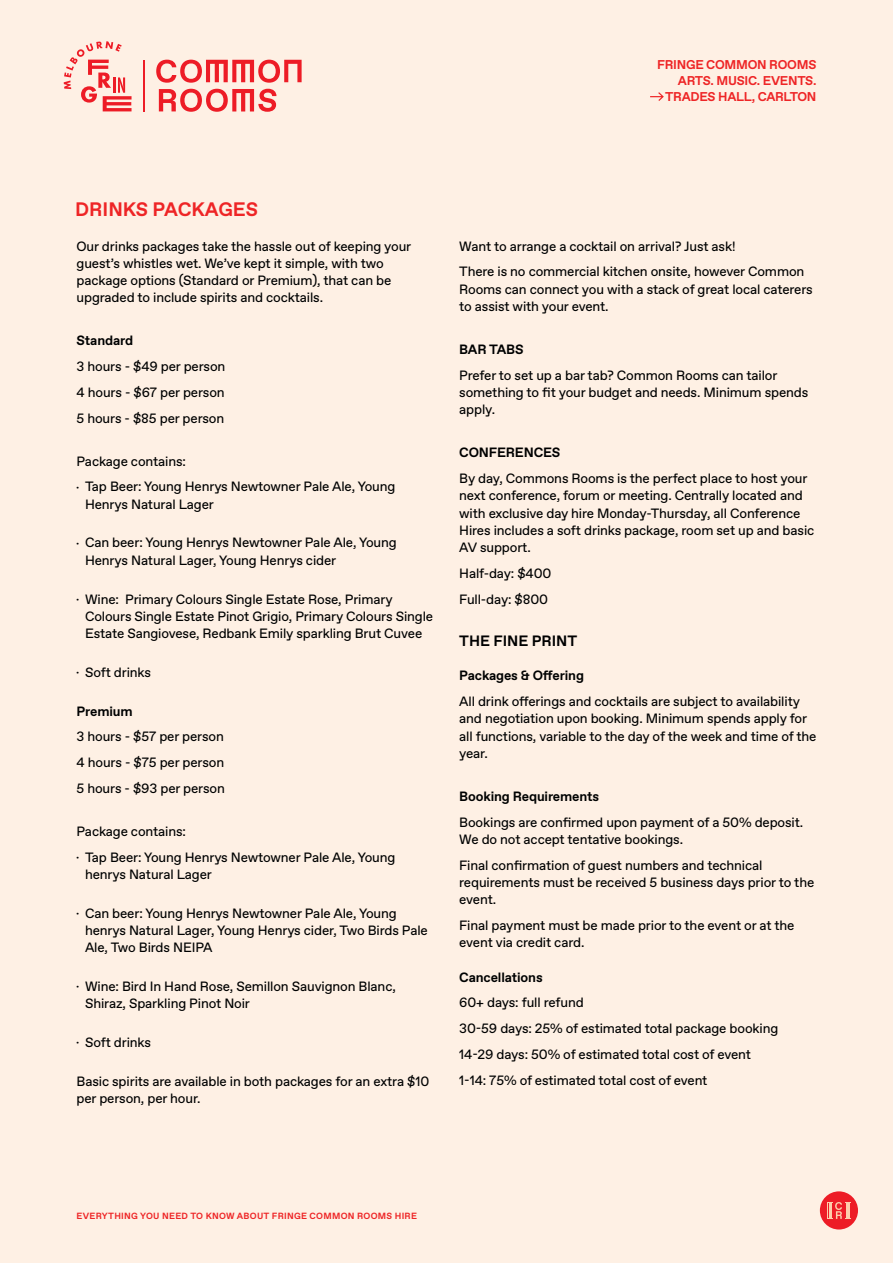
<style>
.page{position:relative;width:893px;height:1263px;background:#fef0e4}
.page>*{position:absolute;margin:0;border:0;box-sizing:border-box;transform-origin:0 0}
.t1{font:700 19.5px "Favorit Std";color:#ee2526}
.t2{font:700 15px "Favorit Std";color:#000}
.t3{font:13.5px/17.2px "Favorit Std";letter-spacing:-.01em;color:#000101}
.t4{font:700 13.5px "Favorit Std";letter-spacing:-.01em;color:#000101}
.t5{font:700 13.5px "Favorit Std";letter-spacing:-.01em;color:#000}
.t6{font:700 12.75px/15.8px "Favorit Std";letter-spacing:-.02em;color:#ee2526;text-align:right}
.t7{font:700 9px "Favorit Std";letter-spacing:.03em;color:#ee2526}
.s1{font-family:"Myriad Pro";font-size:9px}
</style>
<div class="page">
<svg style="left:650px;top:92px;width:14px;height:9px"></svg>
<hr style="left:143px;top:60px;width:2px;height:51px;background:#ed1c26">
<svg style="left:159px;top:89px;width:117px;height:23px"></svg>
<svg style="left:156px;top:60px;width:146px;height:23px"></svg>
<svg style="left:64px;top:41px;width:68px;height:70px"></svg>
<div style="left:820px;top:1191px;width:38px;height:38px;background:#ed1c26;border-radius:50%"></div>
<svg style="left:827px;top:1202px;width:24px;height:17px"></svg>
<p class="t6" style="left:657px;top:57px;width:161px">FRINGE COMMON ROOMS<br>ARTS. MUSIC. EVENTS.<br>TRADES HALL, CARLTON</p>
<h1 class="t1" style="left:75px;top:197px;width:185px">DRINKS PACKAGES</h1>
<p class="t3" style="left:77px;top:237px;width:336px">Our drinks packages take the hassle out of keeping your guest’s whistles wet. We’ve kept it simple, with two package options (Standard or Premium), that can be upgraded to include spirits and cocktails.</p>
<p class="t4" style="left:77px;top:332px;width:58px">Standard</p>
<p class="t3" style="left:77px;top:353px;width:150px;line-height:25.8px;text-align:justify">3 hours - $49 per person 4 hours - $67 per person 5 hours - $85 per person</p>
<p class="t3" style="left:77px;top:452px;width:111px">Package contains:</p>
<p class="t3" style="left:85px;top:478px;width:312px;text-indent:-9px"><span class="s1">•</span> Tap Beer: Young Henrys Newtowner Pale Ale, Young<br>Henrys Natural Lager</p>
<p class="t3" style="left:85px;top:534px;width:313px;text-indent:-9px"><span class="s1">•</span> Can beer: Young Henrys Newtowner Pale Ale, Young<br>Henrys Natural Lager, Young Henrys cider</p>
<p class="t3" style="left:85px;top:590px;width:350px;text-indent:-9px"><span class="s1">•</span> Wine: Primary Colours Single Estate Rose, Primary<br>Colours Single Estate Pinot Grigio, Primary Colours Single<br>Estate Sangiovese, Redbank Emily sparkling Brut Cuvee</p>
<p class="t3" style="left:77px;top:663px;width:76px"><span class="s1">•</span> Soft drinks</p>
<p class="t4" style="left:77px;top:702px;width:58px">Premium</p>
<p class="t3" style="left:77px;top:723px;width:150px;line-height:25.8px;text-align:justify">3 hours - $57 per person 4 hours - $75 per person 5 hours - $93 per person</p>
<p class="t3" style="left:77px;top:822px;width:111px">Package contains:</p>
<p class="t3" style="left:85px;top:848px;width:312px;text-indent:-9px"><span class="s1">•</span> Tap Beer: Young Henrys Newtowner Pale Ale, Young henrys Natural Lager</p>
<p class="t3" style="left:85px;top:904px;width:344px;text-indent:-9px"><span class="s1">•</span> Can beer: Young Henrys Newtowner Pale Ale, Young henrys Natural Lager, Young Henrys cider, Two Birds Pale<br>Ale, Two Birds NEIPA</p>
<p class="t3" style="left:85px;top:977px;width:312px;text-indent:-9px"><span class="s1">•</span> Wine: Bird In Hand Rose, Semillon Sauvignon Blanc,<br>Shiraz, Sparkling Pinot Noir</p>
<p class="t3" style="left:77px;top:1033px;width:76px"><span class="s1">•</span> Soft drinks</p>
<p class="t3" style="left:77px;top:1072px;width:354px">Basic spirits are available in both packages for an extra $10 per person, per hour.</p>
<p class="t3" style="left:459px;top:233px;width:347px;line-height:25.8px">Want to arrange a cocktail on arrival? Just ask!<br>There is no commercial kitchen onsite, however Common</p>
<p class="t3" style="left:459px;top:280px;width:355px">Rooms can connect you with a stack of great local caterers to assist with your event.</p>
<p class="t4" style="left:459px;top:340px;width:66px">BAR TABS</p>
<p class="t3" style="left:459px;top:366px;width:351px">Prefer to set up a bar tab? Common Rooms can tailor something to fit your budget and needs. Minimum spends apply.</p>
<p class="t5" style="left:459px;top:443px;width:103px">CONFERENCES</p>
<p class="t3" style="left:459px;top:469px;width:357px">By day, Commons Rooms is the perfect place to host your next conference, forum or meeting. Centrally located and with exclusive day hire Monday-Thursday, all Conference Hires includes a soft drinks package, room set up and basic AV support.</p>
<p class="t3" style="left:459px;top:560px;width:94px;line-height:25.8px">Half-day: $400<br>Full-day: $800</p>
<p class="t2" style="left:459px;top:630px;width:120px">THE FINE PRINT</p>
<p class="t4" style="left:459px;top:666px;width:126px">Packages &amp; Offering</p>
<p class="t3" style="left:459px;top:692px;width:359px">All drink offerings and cocktails are subject to availability and negotiation upon booking. Minimum spends apply for all functions, variable to the day of the week and time of the year.</p>
<p class="t4" style="left:459px;top:787px;width:142px">Booking Requirements</p>
<p class="t3" style="left:459px;top:813px;width:345px">Bookings are confirmed upon payment of a 50% deposit.<br>We do not accept tentative bookings.</p>
<p class="t3" style="left:459px;top:856px;width:357px">Final confirmation of guest numbers and technical requirements must be received 5 business days prior to the event.</p>
<p class="t3" style="left:459px;top:916px;width:337px">Final payment must be made prior to the event or at the event via credit card.</p>
<p class="t4" style="left:459px;top:968px;width:85px">Cancellations</p>
<p class="t3" style="left:459px;top:989px;width:321px;line-height:25.8px">60+ days: full refund<br>30-59 days: 25% of estimated total package booking 14-29 days: 50% of estimated total cost of event 1-14: 75% of estimated total cost of event</p>
<p class="t7" style="left:77px;top:1210px;width:342px">EVERYTHING YOU NEED TO KNOW ABOUT FRINGE COMMON ROOMS HIRE</p>
</div>
